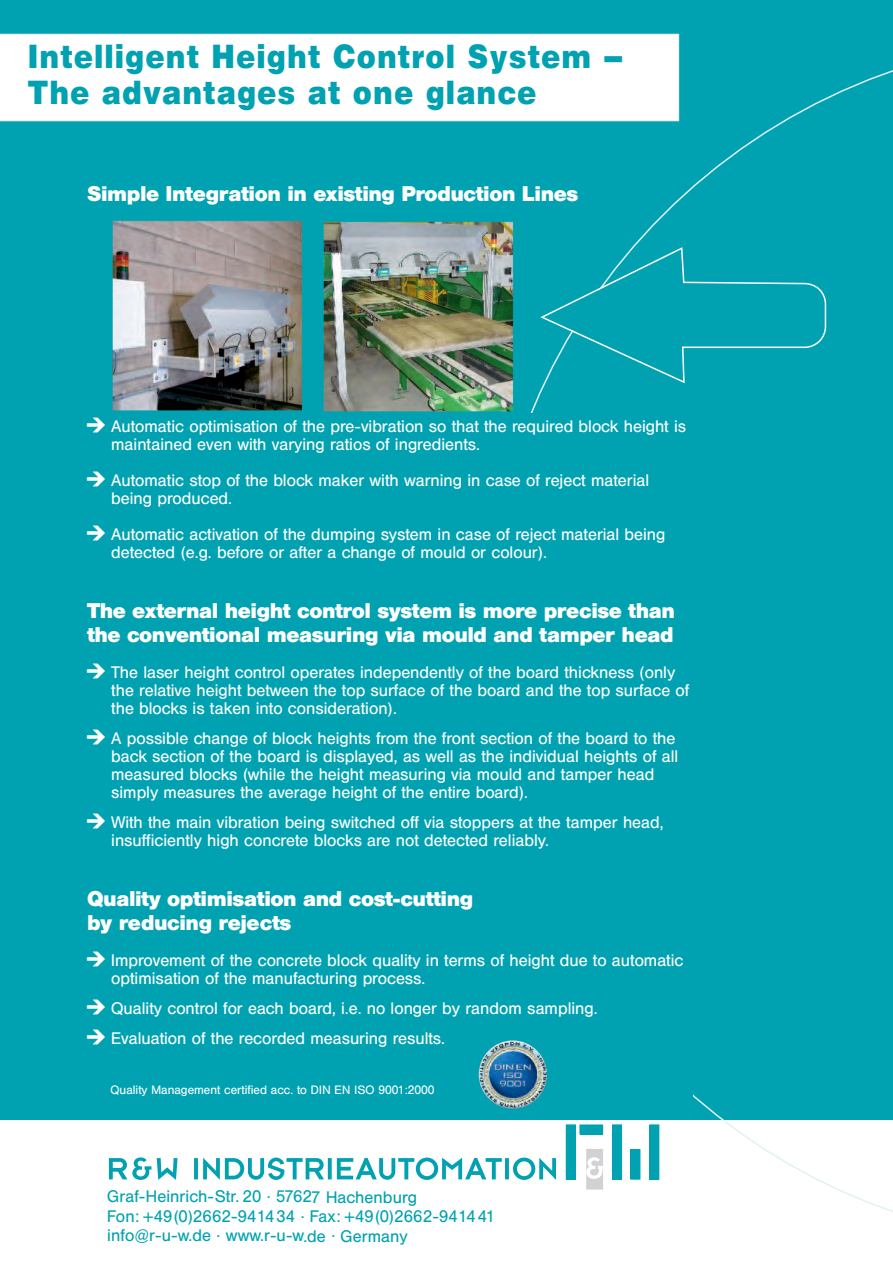
<style>
.page{position:relative;width:893px;height:1263px;background:#fff}
.page>*{position:absolute;margin:0;border:0;box-sizing:border-box;transform-origin:0 0}
.t1{font:900 33px/36px "Helvetica BQ";letter-spacing:.06em;color:#00a2b2;scale:.9 1}
.t2{font:700 21px/24px "Helvetica BQ";color:#fff}
.t3{font:16.5px/18px "Helvetica BQ";color:#fff}
.t4{font:16.5px/19.5px "Helvetica BQ";letter-spacing:.005em;color:#00a2b1}
.t5{font:12px "Helvetica BQ";color:#fff}
.s1{font-family:"Arrowdyn";font-weight:700;font-size:21px}
</style>
<div class="page">
<div style="left:0;top:0;width:893px;height:1120px;background:#00a2b2"></div>
<hr style="left:892px;top:221px;width:1px;height:1042px;background:#00a2b2">
<svg style="left:486px;top:37px;width:407px;height:1208px"></svg>
<div style="left:86px;top:413px;width:607px;height:691px;background:#00a2b2"></div>
<svg style="left:544px;top:249px;width:282px;height:132px"></svg>
<div style="left:0;top:34px;width:679px;height:87px;background:#fff"></div>
<img style="left:114px;top:222px;width:187px;height:187px">
<div style="left:112px;top:220px;width:191px;height:191px;border:1px solid #00a2b2"></div>
<img style="left:325px;top:223px;width:187px;height:187px">
<div style="left:323px;top:221px;width:191px;height:191px;border:1px solid #00a2b2"></div>
<img style="left:479px;top:1040px;width:68px;height:69px;border-radius:50%">
<div style="left:566px;top:1125px;width:9px;height:54px;background:#00a2b2"></div>
<div style="left:612px;top:1125px;width:10px;height:54px;background:#00a2b2"></div>
<div style="left:650px;top:1125px;width:9px;height:54px;background:#00a2b2"></div>
<div style="left:631px;top:1150px;width:9px;height:29px;background:#00a2b2"></div>
<div style="left:580px;top:1125px;width:23px;height:9px;background:#00a2b2"></div>
<div style="left:587px;top:1149px;width:16px;height:40px;background:#d1d2d4"></div>
<div style="left:586px;top:1149px;width:17px;height:40px;border:1px solid #d1d2d4"></div>
<svg style="left:586px;top:1157px;width:19px;height:22px"></svg>
<hr style="left:194px;top:1158px;width:4px;height:21px;background:#08a4b4">
<svg style="left:203px;top:1157px;width:121px;height:23px"></svg>
<svg style="left:328px;top:1158px;width:4px;height:21px"></svg>
<svg style="left:337px;top:1157px;width:165px;height:23px"></svg>
<svg style="left:505px;top:1158px;width:4px;height:21px"></svg>
<svg style="left:513px;top:1157px;width:43px;height:23px"></svg>
<svg style="left:109px;top:1157px;width:42px;height:23px"></svg>
<svg style="left:157px;top:1158px;width:21px;height:22px"></svg>
<h1 class="t1" style="left:28px;top:38px;width:662px">Intelligent Height Control System –<br>The advantages at one glance</h1>
<p class="t2" style="left:87px;top:182px;width:492px">Simple Integration in existing Production Lines</p>
<p class="t3" style="left:111px;top:417px;width:576px;text-indent:-24px"><span class="s1">E</span> Automatic optimisation of the pre-vibration so that the required block height is maintained even with varying ratios of ingredients.</p>
<p class="t3" style="left:111px;top:471px;width:539px;text-indent:-24px"><span class="s1">E</span> Automatic stop of the block maker with warning in case of reject material being produced.</p>
<p class="t3" style="left:111px;top:525px;width:556px;text-indent:-24px"><span class="s1">E</span> Automatic activation of the dumping system in case of reject material being detected (e.g. before or after a change of mould or colour).</p>
<p class="t2" style="left:87px;top:599px;width:589px">The external height control system is more precise than the conventional measuring via mould and tamper head</p>
<p class="t3" style="left:111px;top:663px;width:580px;text-indent:-24px"><span class="s1">E</span> The laser height control operates independently of the board thickness (only the relative height between the top surface of the board and the top surface of the blocks is taken into consideration).</p>
<p class="t3" style="left:111px;top:729px;width:568px;text-indent:-24px"><span class="s1">E</span> A possible change of block heights from the front section of the board to the back section of the board is displayed, as well as the individual heights of all measured blocks (while the height measuring via mould and tamper head simply measures the average height of the entire board).</p>
<p class="t3" style="left:111px;top:813px;width:554px;text-indent:-24px"><span class="s1">E</span> With the main vibration being switched off via stoppers at the tamper head, insufficiently high concrete blocks are not detected reliably.</p>
<p class="t2" style="left:87px;top:887px;width:387px">Quality optimisation and cost-cutting by reducing rejects</p>
<p class="t3" style="left:111px;top:951px;width:574px;text-indent:-24px"><span class="s1">E</span> Improvement of the concrete block quality in terms of height due to automatic optimisation of the manufacturing process.</p>
<p class="t3" style="left:87px;top:993px;width:512px;line-height:30px"><span class="s1">E</span> Quality control for each board, i.e. no longer by random sampling.<br><span class="s1">E</span> Evaluation of the recorded measuring results.</p>
<p class="t5" style="left:111px;top:1084px;width:326px">Quality Management certified acc. to DIN EN ISO 9001:2000</p>
<p class="t4" style="left:107px;top:1187px;width:389px">Graf-Heinrich-Str. 20 . 57627 Hachenburg<br>Fon: +49(0)2662-941434 . Fax: +49(0)2662-941441 info@r-u-w.de . www.r-u-w.de . Germany</p>
</div>
